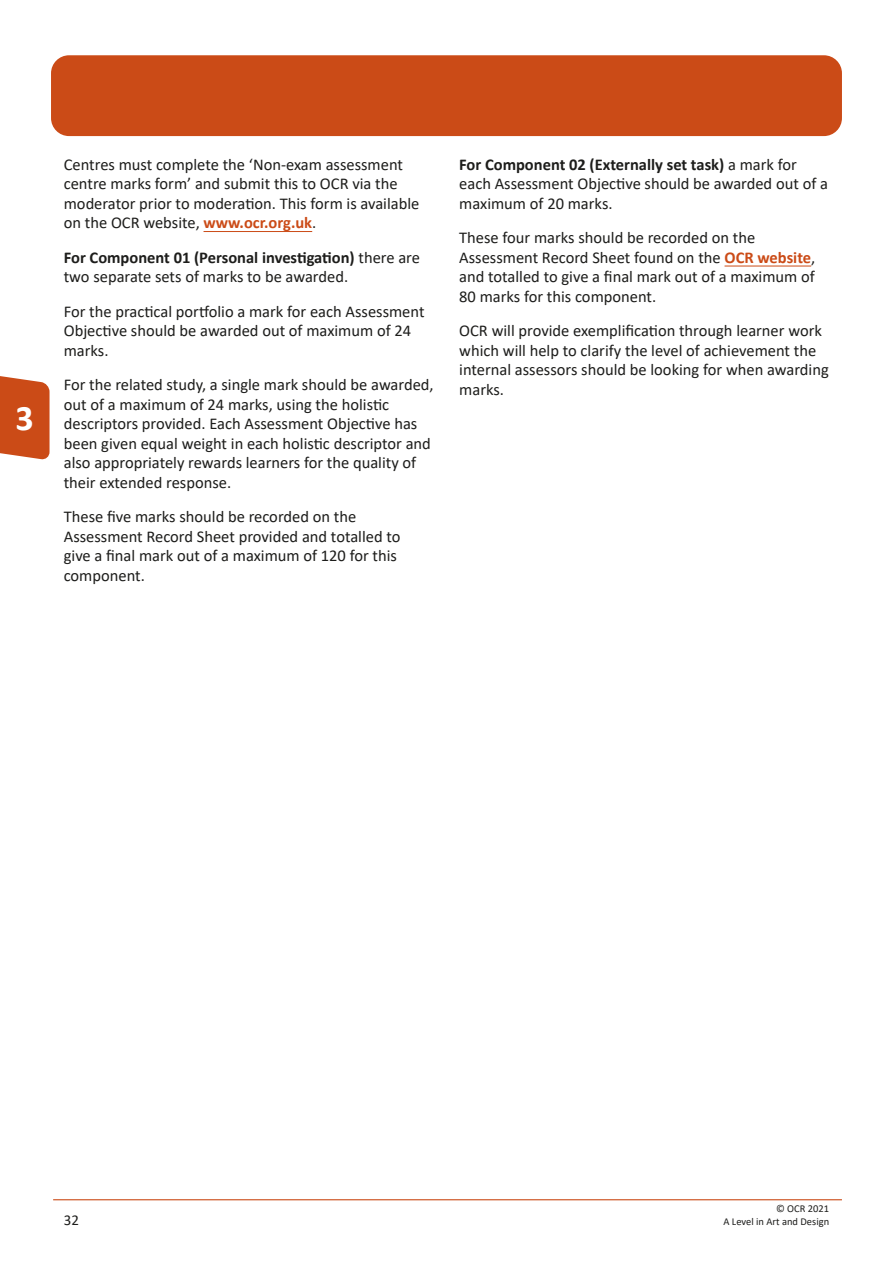
<style>
.page{position:relative;width:893px;height:1263px;background:#fff}
.page>*{position:absolute;margin:0;border:0;box-sizing:border-box;transform-origin:0 0}
.t1{font:700 36px "Calibri";color:#fff}
.BodyText{font:16.5px/19.5px "Calibri";color:#1d1d1b}
.t2{font:15px "Calibri";color:#1d1d1b}
.t3{font:10.5px "Calibri";color:#1d1d1b}
.s1{font-weight:700;color:#cb4b17}
.s2{font-weight:700}
</style>
<div class="page">
<hr style="left:53px;top:1199px;width:789px;height:1px;background:#cb4b17">
<div style="left:51px;top:55px;width:791px;height:81px;background:#cb4b17;border-radius:18px"></div>
<svg style="left:0;top:376px;width:50px;height:84px;background:#d05c2d"></svg>
<hr style="left:204px;top:231px;width:108px;height:1px;background:#cb4b17">
<hr style="left:724px;top:266px;width:87px;height:1px;background:#cb4b17">
<h1 class="t1" style="left:16px;top:393px;width:20px">3</h1>
<p class="BodyText" style="left:64px;top:154px;width:357px">Centres must complete the ‘Non-exam assessment centre marks form’ and submit this to OCR via the moderator prior to moderation. This form is available on the OCR website, <span class="s1">www.ocr.org.uk</span>.</p>
<p class="BodyText" style="left:64px;top:247px;width:358px"><span class="s2">For Component 01 (Personal investigation)</span> there are two separate sets of marks to be awarded.</p>
<p class="BodyText" style="left:64px;top:301px;width:362px">For the practical portfolio a mark for each Assessment<br>Objective should be awarded out of maximum of 24 marks.</p>
<p class="BodyText" style="left:64px;top:375px;width:371px">For the related study, a single mark should be awarded, out of a maximum of 24 marks, using the holistic descriptors provided. Each Assessment Objective has been given equal weight in each holistic descriptor and also appropriately rewards learners for the quality of their extended response.</p>
<p class="BodyText" style="left:64px;top:507px;width:338px">These five marks should be recorded on the Assessment Record Sheet provided and totalled to give a final mark out of a maximum of 120 for this component.</p>
<p class="BodyText" style="left:459px;top:154px;width:370px"><span class="s2">For Component 02 (Externally set task)</span> a mark for each Assessment Objective should be awarded out of a maximum of 20 marks.</p>
<p class="BodyText" style="left:459px;top:228px;width:358px">These four marks should be recorded on the Assessment Record Sheet found on the <span class="s1">OCR website</span>, and totalled to give a final mark out of a maximum of 80 marks for this component.</p>
<p class="BodyText" style="left:459px;top:321px;width:371px">OCR will provide exemplification through learner work which will help to clarify the level of achievement the internal assessors should be looking for when awarding marks.</p>
<p class="t3" style="left:776px;top:1201px;width:55px">© OCR 2021</p>
<p class="t2" style="left:64px;top:1209px;width:17px">32</p>
<p class="t3" style="left:723px;top:1214px;width:107px">A Level in Art and Design</p>
</div>
